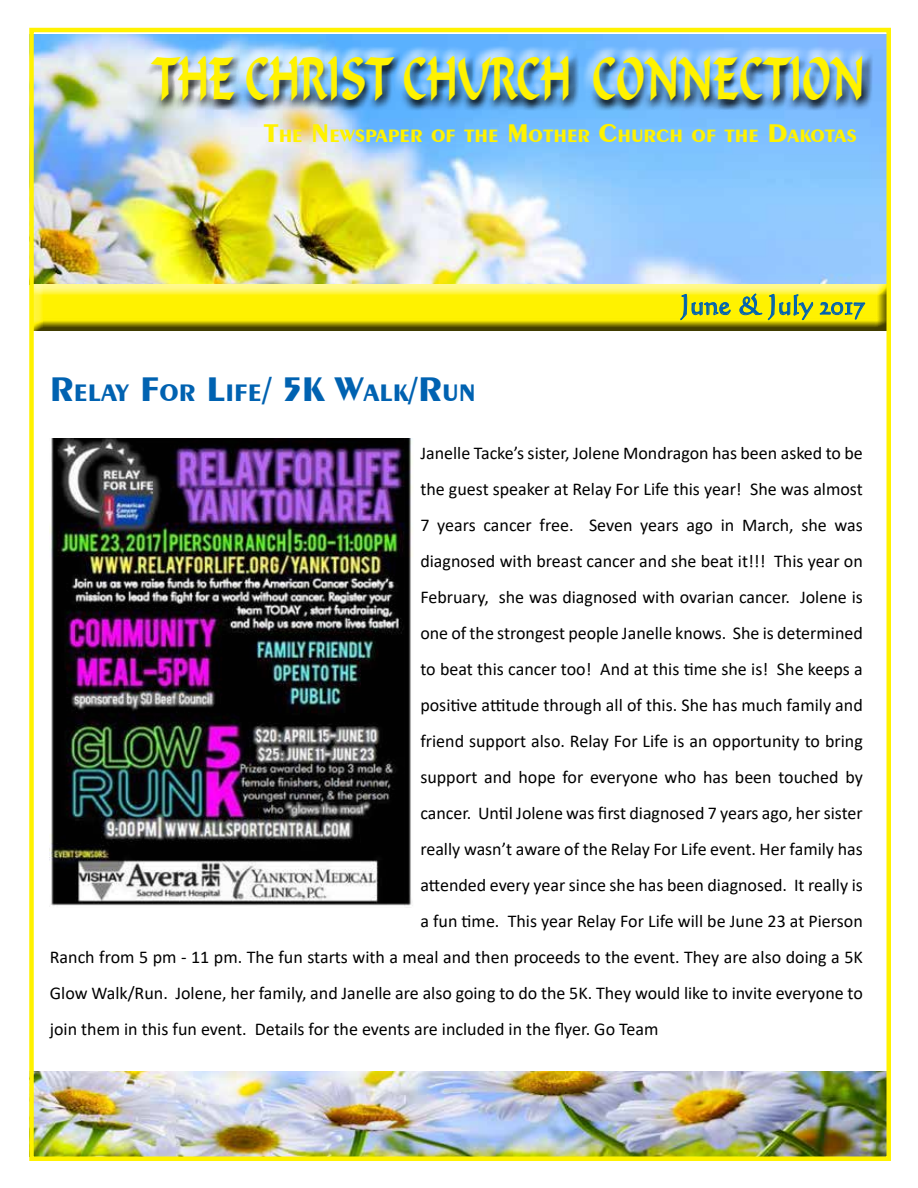
<style>
.page{position:relative;width:918px;height:1188px;background:#fff}
.page>*{position:absolute;margin:0;border:0;box-sizing:border-box;transform-origin:0 0}
.t1{font:58.5px "Formal Script 421 BT";color:#fff200;scale:.67 1}
.t2{font:27px "Calligraphic 421 BT Roman B";color:#0062b1}
.t3{font:700 25.2px "Exotic 350 BT";color:#0062b1}
.t4{font:700 18.9px "Exotic 350 BT";color:#fff200}
.t5{font:18px "Calibri";color:#000}
.s1{font-size:27px}
.s2{font-size:36px}
</style>
<div class="page">
<img style="left:34px;top:34px;width:852px;height:250px">
<div style="left:141px;top:45px;width:731px;height:63px;background:#fff;opacity:.75"></div>
<div style="left:143px;top:49px;width:730px;height:62px;background:#000;opacity:.75"></div>
<div style="left:32px;top:285px;width:856px;height:48px;background:#000;opacity:.75"></div>
<img style="left:34px;top:1071px;width:852px;height:85px">
<img style="left:50px;top:438px;width:363px;height:468px">
<div style="left:29px;top:28px;width:862px;height:1133px;border:4px solid #fff200"></div>
<svg style="left:680px;top:294px;width:51px;height:26px"></svg>
<svg style="left:739px;top:280px;width:127px;height:40px;background:#d7de4a"></svg>
<h1 class="t1" style="left:152px;top:45px;width:1066px">THE CHRIST CHURCH CONNECTION</h1>
<p class="t4" style="left:264px;top:124px;width:594px"><span class="s1">T</span>HE <span class="s1">N</span>EWSPAPER OF THE <span class="s1">M</span>OTHER <span class="s1">C</span>HURCH OF THE <span class="s1">D</span>AKOTAS</p>
<h3 class="t3" style="left:50px;top:378px;width:423px"><span class="s2">R</span>ELAY <span class="s2">F</span>OR <span class="s2">L</span>IFE<span class="s2">/ 5K W</span>ALK<span class="s2">/R</span>UN</h3>
<h2 class="t2" style="left:680px;top:287px;width:186px">June &amp; July 2017</h2>
<p class="t5" style="left:420px;top:440px;width:444px">Janelle Tacke’s sister, Jolene Mondragon has been asked to be</p>
<p class="t5" style="left:420px;top:476px;width:444px">the guest speaker at Relay For Life this year! She was almost</p>
<p class="t5" style="left:420px;top:512px;width:444px">7 years cancer free. Seven years ago in March, she was</p>
<p class="t5" style="left:420px;top:548px;width:444px">diagnosed with breast cancer and she beat it!!! This year on</p>
<p class="t5" style="left:420px;top:584px;width:444px">February, she was diagnosed with ovarian cancer. Jolene is</p>
<p class="t5" style="left:420px;top:620px;width:444px">one of the strongest people Janelle knows. She is determined</p>
<p class="t5" style="left:420px;top:656px;width:444px">to beat this cancer too! And at this time she is! She keeps a</p>
<p class="t5" style="left:420px;top:692px;width:444px">positive attitude through all of this. She has much family and</p>
<p class="t5" style="left:420px;top:728px;width:444px">friend support also. Relay For Life is an opportunity to bring</p>
<p class="t5" style="left:420px;top:764px;width:444px">support and hope for everyone who has been touched by</p>
<p class="t5" style="left:420px;top:800px;width:444px">cancer. Until Jolene was first diagnosed 7 years ago, her sister</p>
<p class="t5" style="left:420px;top:836px;width:444px">really wasn’t aware of the Relay For Life event. Her family has</p>
<p class="t5" style="left:420px;top:872px;width:444px">attended every year since she has been diagnosed. It really is</p>
<p class="t5" style="left:420px;top:908px;width:444px">a fun time. This year Relay For Life will be June 23 at Pierson</p>
<p class="t5" style="left:50px;top:944px;width:815px">Ranch from 5 pm - 11 pm. The fun starts with a meal and then proceeds to the event. They are also doing a 5K</p>
<p class="t5" style="left:50px;top:980px;width:814px">Glow Walk/Run. Jolene, her family, and Janelle are also going to do the 5K. They would like to invite everyone to</p>
<p class="t5" style="left:50px;top:1016px;width:610px">join them in this fun event. Details for the events are included in the flyer. Go Team</p>
</div>
